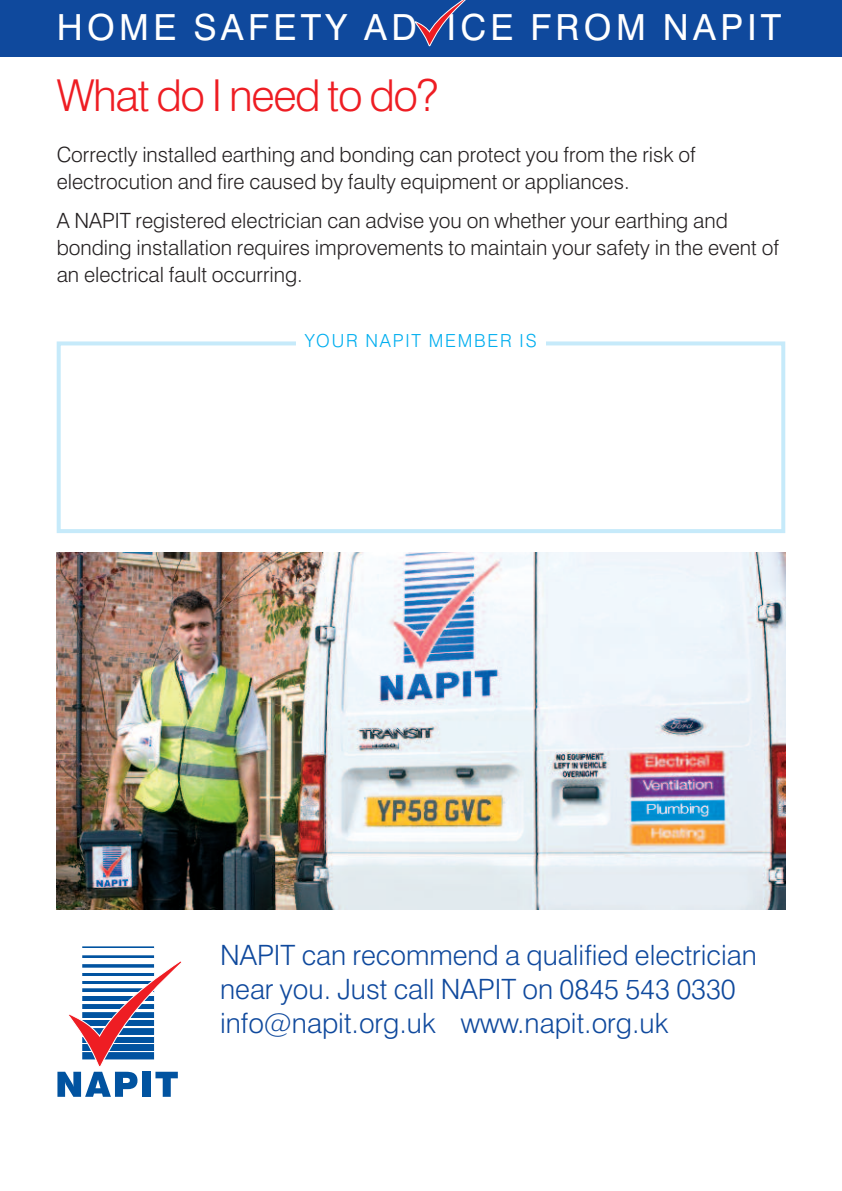
<style>
.page{position:relative;width:842px;height:1191px;background:#fff}
.page>*{position:absolute;margin:0;border:0;box-sizing:border-box;transform-origin:0 0}
.t1{font:300 44px "Swiss 721 BT";letter-spacing:-.03em;color:#ee1d23}
.t2{font:36px "Swiss 721 BT";letter-spacing:.12em;color:#fff}
.t3{font:300 28px/34px "Swiss 721 BT";color:#0f499d}
.t4{font:300 21px/27px "Swiss 721 BT";color:#231f20}
.t5{font:300 18px "Swiss 721 BT";letter-spacing:.1em;color:#00aeef}
</style>
<div class="page">
<div style="left:0;top:0;width:842px;height:57px;background:#0f499d"></div>
<img style="left:57px;top:552px;width:728px;height:357px">
<svg style="left:57px;top:946px;width:125px;height:150px"></svg>
<svg style="left:414px;top:0;width:52px;height:46px"></svg>
<div style="left:57px;top:341px;width:728px;height:192px;border:4px solid #c6eafa"></div>
<div style="left:296px;top:334px;width:249px;height:26px;background:#fff"></div>
<h2 class="t2" style="left:57px;top:14px;width:726px">HOME SAFETY AD ICE FROM NAPIT</h2>
<h1 class="t1" style="left:57px;top:79px;width:383px">What do I need to do?</h1>
<p class="t4" style="left:57px;top:143px;width:640px">Correctly installed earthing and bonding can protect you from the risk of electrocution and fire caused by faulty equipment or appliances.</p>
<p class="t4" style="left:57px;top:209px;width:724px">A NAPIT registered electrician can advise you on whether your earthing and bonding installation requires improvements to maintain your safety in the event of an electrical fault occurring.</p>
<p class="t5" style="left:305px;top:334px;width:233px">YOUR NAPIT MEMBER IS</p>
<h3 class="t3" style="left:220px;top:940px;width:538px">NAPIT can recommend a qualified electrician near you. Just call NAPIT on 0845 543 0330 info@napit.org.uk www.napit.org.uk</h3>
</div>
